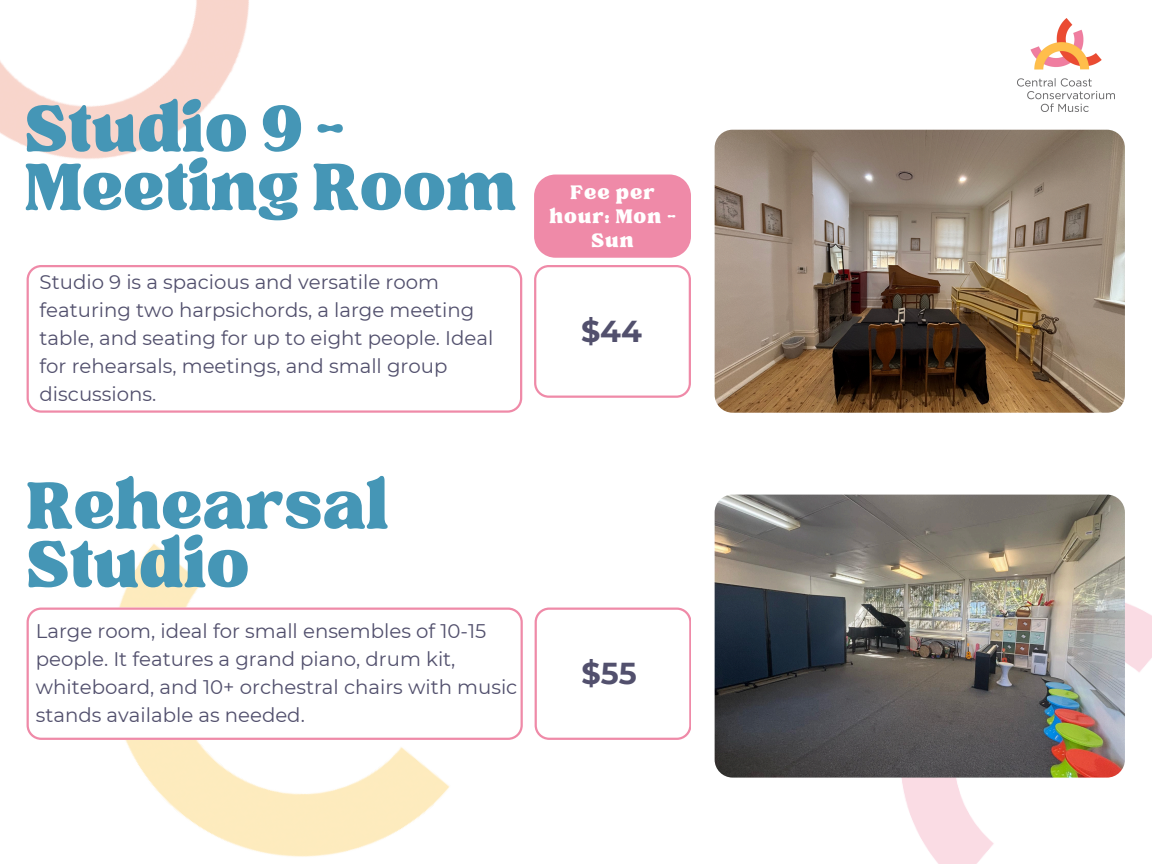
<style>
.page{position:relative;width:1152px;height:864px;background:#fff}
.page>*{position:absolute;margin:0;border:0;box-sizing:border-box;transform-origin:0 0}
.t1{font:91.2px "TAN Tangkiwood Display";color:#4596b6}
.t2{font:700 30.15px "Montserrat";color:#52506d}
.t3{font:27px/23.7px "TAN Tangkiwood Display";letter-spacing:.04em;color:#fff;text-align:center}
.t4{font:19.65px/28.2px "Montserrat";color:#52506d}
</style>
<div class="page">
<img style="left:0;top:0;width:249px;height:297px">
<img style="left:26px;top:360px;width:583px;height:497px">
<svg style="left:534px;top:265px;width:156px;height:133px"></svg>
<img style="left:715px;top:130px;width:410px;height:283px;border-radius:18px">
<svg style="left:27px;top:265px;width:495px;height:147px"></svg>
<img style="left:1017px;top:18px;width:97px;height:94px">
<img style="left:901px;top:603px;width:251px;height:261px">
<div style="left:534px;top:175px;width:157px;height:83px;background:#ef8aa8"></div>
<svg style="left:27px;top:608px;width:496px;height:132px"></svg>
<svg style="left:535px;top:608px;width:156px;height:132px"></svg>
<img style="left:715px;top:495px;width:410px;height:283px;border-radius:18px">
<p class="t1" style="left:25px;top:95px;width:321px">Studio 9 -</p>
<p class="t1" style="left:25px;top:153px;width:493px">Meeting Room</p>
<h1 class="t4" style="left:40px;top:268px;width:455px">Studio 9 is a spacious and versatile room featuring two harpsichords, a large meeting table, and seating for up to eight people. Ideal for rehearsals, meetings, and small group discussions.</h1>
<h1 class="t1" style="left:27px;top:472px;width:363px">Rehearsal</h1>
<h1 class="t1" style="left:27px;top:530px;width:224px">Studio</h1>
<p class="t4" style="left:36px;top:617px;width:483px">Large room, ideal for small ensembles of 10-15 people. It features a grand piano, drum kit, whiteboard, and 10+ orchestral chairs with music stands available as needed.</p>
<h2 class="t3" style="left:549px;top:182px;width:128px">Fee per hour: Mon -<br>Sun</h2>
<p class="t2" style="left:581px;top:312px;width:62px">$44</p>
<h2 class="t2" style="left:581px;top:655px;width:57px">$55</h2>
</div>
